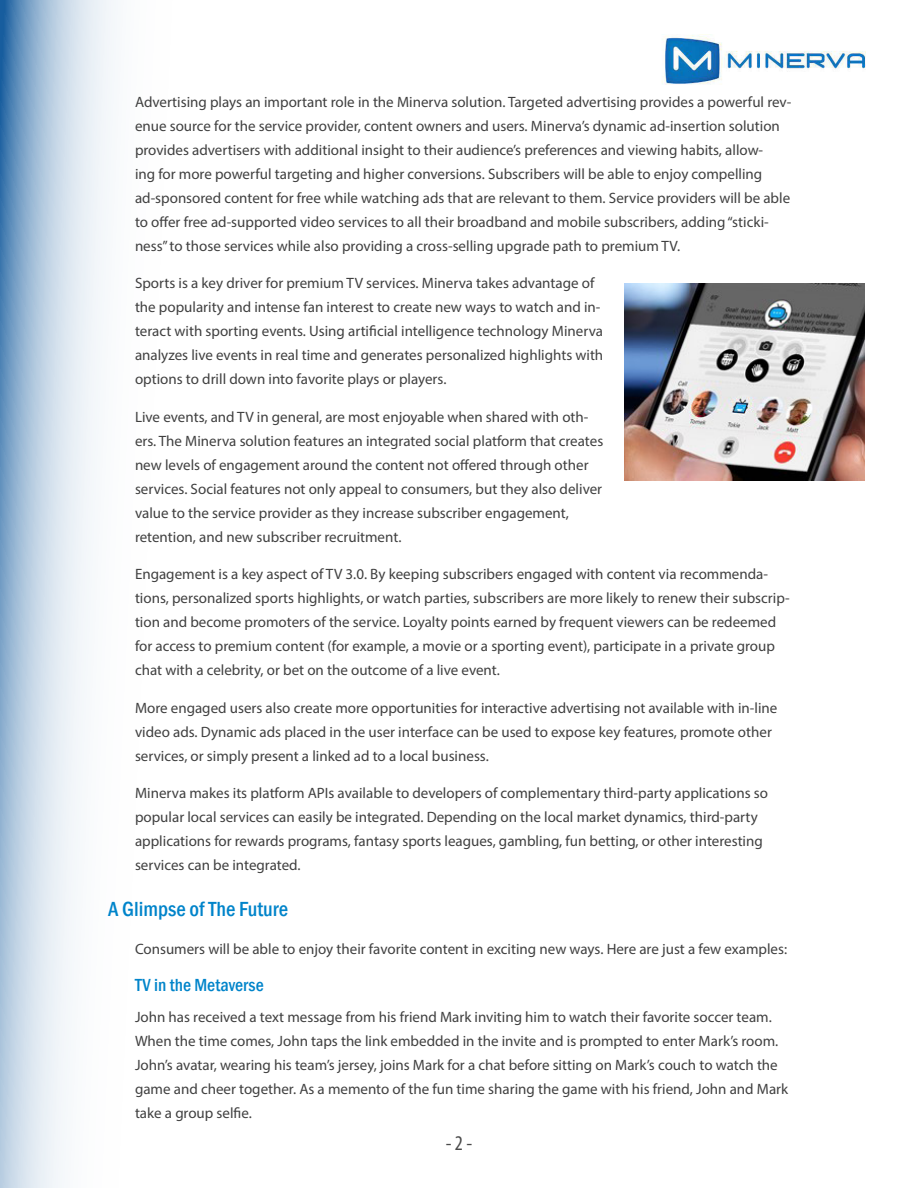
<style>
.page{position:relative;width:918px;height:1188px;background:#fff}
.page>*{position:absolute;margin:0;border:0;box-sizing:border-box;transform-origin:0 0}
.t1{font:500 condensed 21px "Franklin Gothic";color:#0084ca}
.t2{font:condensed 21px "Myriad Pro";color:#4a4a4a}
.t3{font:500 condensed 18px "Franklin Gothic";color:#0084ca}
.t4{font:15px/24px "Myriad Pro";color:#404040}
</style>
<div class="page">
<svg style="left:0;top:0;width:116px;height:1188px"></svg>
<img style="left:662px;top:34px;width:204px;height:51px">
<img style="left:624px;top:283px;width:240px;height:198px">
<p class="t4" style="left:135px;top:90px;width:658px">Advertising plays an important role in the Minerva solution. Targeted advertising provides a powerful rev&shy;enue source for the service provider, content owners and users. Minerva’s dynamic ad-insertion solution provides advertisers with additional insight to their audience’s preferences and viewing habits, allow-<br>ing for more powerful targeting and higher conversions. Subscribers will be able to enjoy compelling ad-sponsored content for free while watching ads that are relevant to them. Service providers will be able to offer free ad-supported video services to all their broadband and mobile subscribers, adding “sticki&shy;ness” to those services while also providing a cross-selling upgrade path to premium TV.</p>
<p class="t4" style="left:135px;top:271px;width:470px">Sports is a key driver for premium TV services. Minerva takes advantage of the popularity and intense fan interest to create new ways to watch and in&shy;teract with sporting events. Using artificial intelligence technology Minerva analyzes live events in real time and generates personalized highlights with options to drill down into favorite plays or players.</p>
<p class="t4" style="left:135px;top:405px;width:470px">Live events, and TV in general, are most enjoyable when shared with oth&shy;ers. The Minerva solution features an integrated social platform that creates new levels of engagement around the content not offered through other services. Social features not only appeal to consumers, but they also deliver value to the service provider as they increase subscriber engagement, retention, and new subscriber recruitment.</p>
<p class="t4" style="left:135px;top:562px;width:656px">Engagement is a key aspect of TV 3.0. By keeping subscribers engaged with content via recommenda&shy;tions, personalized sports highlights, or watch parties, subscribers are more likely to renew their subscrip&shy;tion and become promoters of the service. Loyalty points earned by frequent viewers can be redeemed for access to premium content (for example, a movie or a sporting event), participate in a private group chat with a celebrity, or bet on the outcome of a live event.</p>
<p class="t4" style="left:135px;top:696px;width:644px">More engaged users also create more opportunities for interactive advertising not available with in-line video ads. Dynamic ads placed in the user interface can be used to expose key features, promote other services, or simply present a linked ad to a local business.</p>
<p class="t4" style="left:135px;top:781px;width:635px">Minerva makes its platform APIs available to developers of complementary third-party applications so popular local services can easily be integrated. Depending on the local market dynamics, third-party applications for rewards programs, fantasy sports leagues, gambling, fun betting, or other interesting services can be integrated.</p>
<h1 class="t1" style="left:108px;top:895px;width:181px">A Glimpse of The Future</h1>
<p class="t4" style="left:135px;top:936px;width:654px">Consumers will be able to enjoy their favorite content in exciting new ways. Here are just a few examples:</p>
<p class="t3" style="left:135px;top:973px;width:130px">TV in the Metaverse</p>
<p class="t4" style="left:135px;top:1005px;width:655px">John has received a text message from his friend Mark inviting him to watch their favorite soccer team.<br>When the time comes, John taps the link embedded in the invite and is prompted to enter Mark’s room.<br>John’s avatar, wearing his team’s jersey, joins Mark for a chat before sitting on Mark’s couch to watch the game and cheer together. As a memento of the fun time sharing the game with his friend, John and Mark take a group selfie.</p>
<h1 class="t2" style="left:446px;top:1130px;width:28px">- 2 -</h1>
</div>
